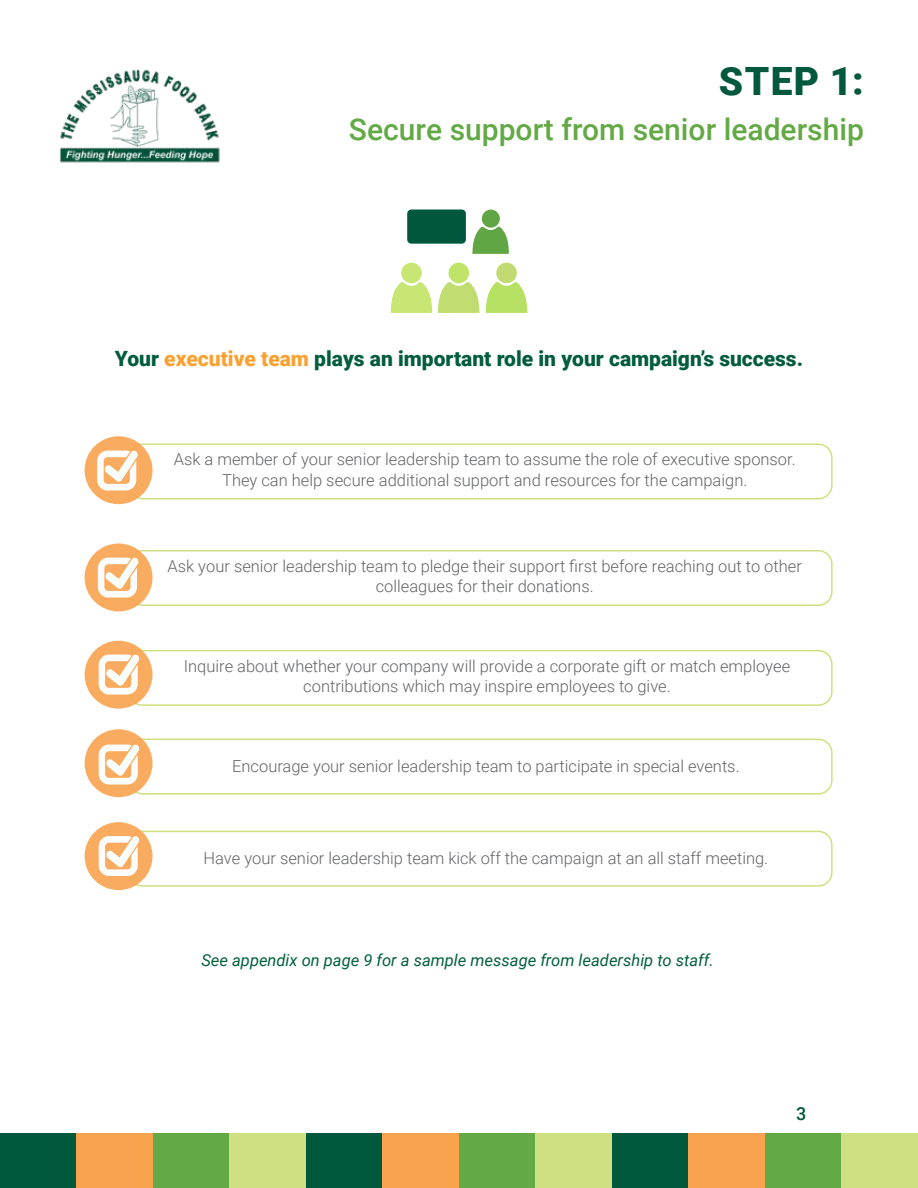
<style>
.page{position:relative;width:918px;height:1188px;background:#fff}
.page>*{position:absolute;margin:0;border:0;box-sizing:border-box;transform-origin:0 0}
.t1{font:900 39px "Roboto";color:#00583d}
.t2{font:500 30px "Roboto";color:#63a945}
.t3{font:900 21px "Roboto";color:#025c3d}
.t4{font:500 18px "Roboto";color:#02583b}
.t5{font:300 16.5px/19.8px "Roboto";color:#636466;text-align:center}
.t6{font:italic 16.5px "Roboto";color:#02613c}
.s1{color:#faa231}
</style>
<div class="page">
<img style="left:59px;top:69px;width:161px;height:94px">
<div style="left:0;top:1134px;width:76px;height:54px;background:#00583d"></div>
<div style="left:76px;top:1134px;width:77px;height:54px;background:#f9a34e"></div>
<div style="left:153px;top:1134px;width:77px;height:54px;background:#63a945"></div>
<div style="left:230px;top:1134px;width:76px;height:54px;background:#cee081"></div>
<div style="left:306px;top:1134px;width:76px;height:54px;background:#00583d"></div>
<div style="left:382px;top:1134px;width:77px;height:54px;background:#f9a34e"></div>
<div style="left:459px;top:1134px;width:77px;height:54px;background:#63a945"></div>
<div style="left:536px;top:1134px;width:76px;height:54px;background:#cee081"></div>
<div style="left:612px;top:1134px;width:76px;height:54px;background:#00583d"></div>
<div style="left:688px;top:1134px;width:77px;height:54px;background:#f9a34e"></div>
<div style="left:765px;top:1134px;width:77px;height:54px;background:#63a945"></div>
<div style="left:842px;top:1134px;width:76px;height:54px;background:#cee081"></div>
<div style="left:128px;top:443px;width:705px;height:56px;border:2px solid #cee081;border-radius:14px"></div>
<div style="left:128px;top:831px;width:705px;height:56px;border:2px solid #cee081;border-radius:14px"></div>
<div style="left:128px;top:739px;width:705px;height:56px;border:2px solid #cee081;border-radius:14px"></div>
<div style="left:128px;top:650px;width:705px;height:56px;border:2px solid #cee081;border-radius:14px"></div>
<div style="left:128px;top:550px;width:705px;height:56px;border:2px solid #cee081;border-radius:14px"></div>
<div style="left:85px;top:436px;width:68px;height:68px;background:#f9ac60;border-radius:50%"></div>
<div style="left:85px;top:822px;width:68px;height:68px;background:#f9ac60;border-radius:50%"></div>
<div style="left:85px;top:729px;width:68px;height:68px;background:#f9ac60;border-radius:50%"></div>
<div style="left:85px;top:641px;width:68px;height:68px;background:#f9ac60;border-radius:50%"></div>
<div style="left:85px;top:544px;width:68px;height:67px;background:#f9ac60;border-radius:50%"></div>
<svg style="left:98px;top:557px;width:41px;height:41px"></svg>
<svg style="left:99px;top:836px;width:41px;height:40px"></svg>
<svg style="left:99px;top:744px;width:41px;height:41px"></svg>
<svg style="left:99px;top:654px;width:41px;height:41px"></svg>
<svg style="left:97px;top:450px;width:41px;height:41px"></svg>
<div style="left:482px;top:210px;width:18px;height:18px;background:#61a645;border-radius:50%"></div>
<svg style="left:472px;top:226px;width:37px;height:28px"></svg>
<div style="left:401px;top:263px;width:21px;height:20px;background:#c7e674;border-radius:50%"></div>
<svg style="left:391px;top:282px;width:41px;height:31px"></svg>
<div style="left:449px;top:263px;width:20px;height:20px;background:#c0e469;border-radius:50%"></div>
<svg style="left:438px;top:282px;width:41px;height:31px"></svg>
<div style="left:496px;top:263px;width:21px;height:20px;background:#c1db72;border-radius:50%"></div>
<svg style="left:486px;top:282px;width:41px;height:31px"></svg>
<div style="left:407px;top:210px;width:59px;height:34px;background:#01573d;border-radius:4px"></div>
<h1 class="t1" style="left:719px;top:54px;width:147px">STEP 1:</h1>
<h2 class="t2" style="left:349px;top:108px;width:516px">Secure support from senior leadership</h2>
<p class="t3" style="left:115px;top:344px;width:690px">Your <span class="s1">executive team</span> plays an important role in your campaign’s success.</p>
<p class="t5" style="left:174px;top:447px;width:623px;line-height:21.6px">Ask a member of your senior leadership team to assume the role of executive sponsor.<br>They can help secure additional support and resources for the campaign.</p>
<p class="t5" style="left:168px;top:556px;width:636px">Ask your senior leadership team to pledge their support first before reaching out to other colleagues for their donations.</p>
<p class="t5" style="left:184px;top:656px;width:608px">Inquire about whether your company will provide a corporate gift or match employee contributions which may inspire employees to give.</p>
<p class="t5" style="left:232px;top:755px;width:509px">Encourage your senior leadership team to participate in special events.</p>
<p class="t5" style="left:204px;top:847px;width:566px">Have your senior leadership team kick off the campaign at an all staff meeting.</p>
<p class="t6" style="left:201px;top:948px;width:514px">See appendix on page 9 for a sample message from leadership to staff.</p>
<p class="t4" style="left:796px;top:1101px;width:12px">3</p>
</div>
